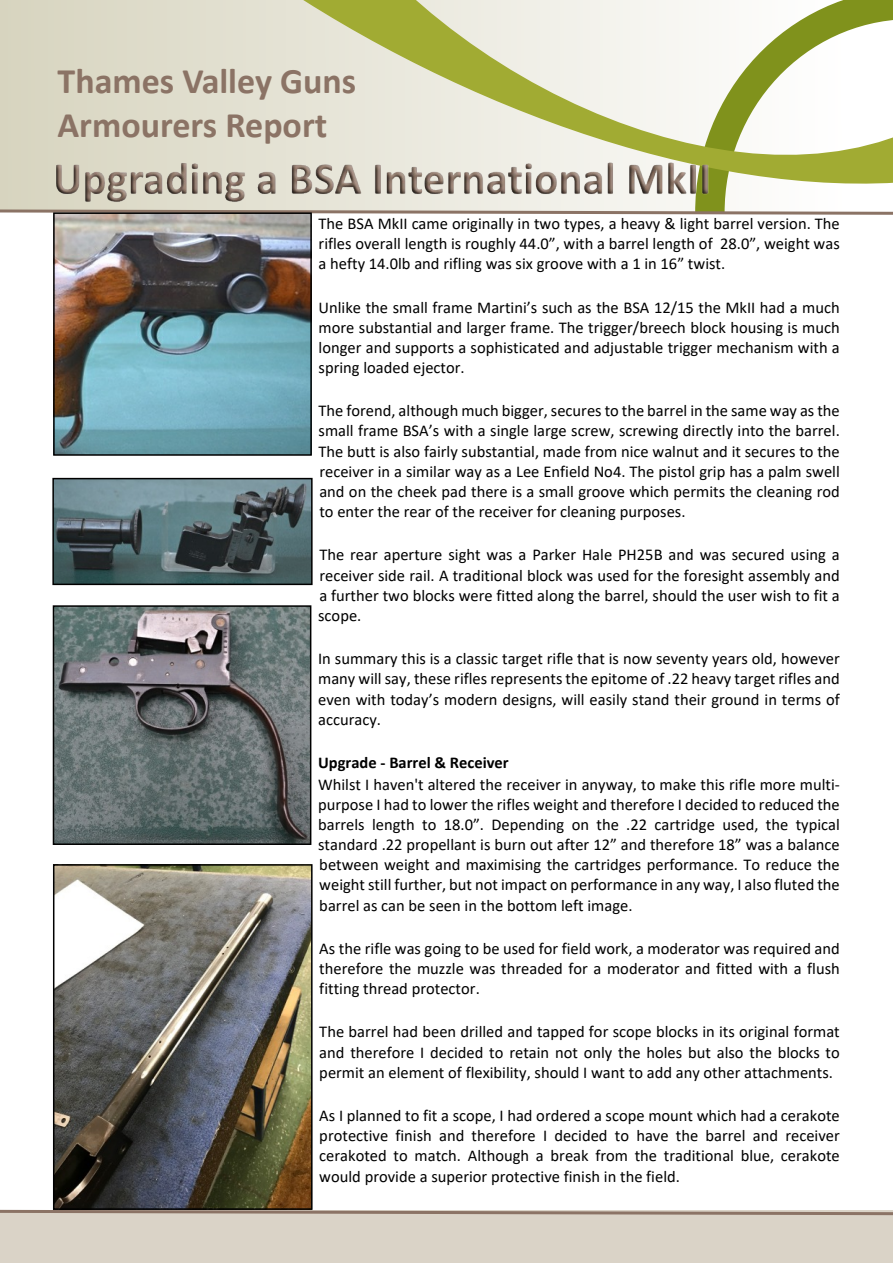
<style>
.page{position:relative;width:893px;height:1263px;background:#fff}
.page>*{position:absolute;margin:0;border:0;box-sizing:border-box;transform-origin:0 0}
.t1{font:700 36px/44px "Calibri";color:#8b7365}
.t2{font:16.5px/20.1px "Calibri";color:#000;text-align:justify}
.t3{font:700 16.5px "Calibri";color:#000}
</style>
<div class="page">
<svg style="left:0;top:0;width:893px;height:215px"></svg>
<img style="left:53px;top:148px;width:676px;height:57px">
<div style="left:0;top:1210px;width:893px;height:53px;background:#dad3c7"></div>
<svg style="left:0;top:1209px;width:893px;height:7px"></svg>
<img style="left:56px;top:215px;width:253px;height:238px">
<div style="left:53px;top:212px;width:259px;height:244px;border:2px solid #000"></div>
<img style="left:56px;top:608px;width:252px;height:234px">
<div style="left:53px;top:605px;width:258px;height:240px;border:2px solid #000"></div>
<img style="left:56px;top:867px;width:254px;height:340px">
<div style="left:53px;top:864px;width:260px;height:346px;border:2px solid #000"></div>
<img style="left:55px;top:481px;width:255px;height:101px">
<div style="left:52px;top:478px;width:261px;height:107px;border:2px solid #000"></div>
<h1 class="t1" style="left:58px;top:62px;width:300px">Thames Valley Guns<br>Armourers Report</h1>
<p class="t2" style="left:319px;top:215px;width:523px">The BSA MkII came originally in two types, a heavy &amp; light barrel version. The rifles overall length is roughly 44.0”, with a barrel length of 28.0”, weight was a hefty 14.0lb and rifling was six groove with a 1 in 16” twist.</p>
<p class="t2" style="left:319px;top:298px;width:523px">Unlike the small frame Martini’s such as the BSA 12/15 the MkII had a much more substantial and larger frame. The trigger/breech block housing is much longer and supports a sophisticated and adjustable trigger mechanism with a spring loaded ejector.</p>
<p class="t2" style="left:319px;top:402px;width:523px">The forend, although much bigger, secures to the barrel in the same way as the small frame BSA’s with a single large screw, screwing directly into the barrel.<br>The butt is also fairly substantial, made from nice walnut and it secures to the receiver in a similar way as a Lee Enfield No4. The pistol grip has a palm swell and on the cheek pad there is a small groove which permits the cleaning rod to enter the rear of the receiver for cleaning purposes.</p>
<p class="t2" style="left:318px;top:546px;width:523px">The rear aperture sight was a Parker Hale PH25B and was secured using a receiver side rail. A traditional block was used for the foresight assembly and a further two blocks were fitted along the barrel, should the user wish to fit a scope.</p>
<p class="t2" style="left:318px;top:650px;width:523px">In summary this is a classic target rifle that is now seventy years old, however many will say, these rifles represents the epitome of .22 heavy target rifles and even with today’s modern designs, will easily stand their ground in terms of accuracy.</p>
<p class="t3" style="left:318px;top:755px;width:192px">Upgrade - Barrel &amp; Receiver</p>
<p class="t2" style="left:318px;top:775px;width:523px">Whilst I haven't altered the receiver in anyway, to make this rifle more multi&shy;purpose I had to lower the rifles weight and therefore I decided to reduced the barrels length to 18.0”. Depending on the .22 cartridge used, the typical standard .22 propellant is burn out after 12” and therefore 18” was a balance between weight and maximising the cartridges performance. To reduce the weight still further, but not impact on performance in any way, I also fluted the barrel as can be seen in the bottom left image.</p>
<p class="t2" style="left:319px;top:940px;width:522px">As the rifle was going to be used for field work, a moderator was required and therefore the muzzle was threaded for a moderator and fitted with a flush fitting thread protector.</p>
<p class="t2" style="left:319px;top:1023px;width:522px">The barrel had been drilled and tapped for scope blocks in its original format and therefore I decided to retain not only the holes but also the blocks to permit an element of flexibility, should I want to add any other attachments.</p>
<p class="t2" style="left:319px;top:1107px;width:522px">As I planned to fit a scope, I had ordered a scope mount which had a cerakote protective finish and therefore I decided to have the barrel and receiver cerakoted to match. Although a break from the traditional blue, cerakote would provide a superior protective finish in the field.</p>
</div>
